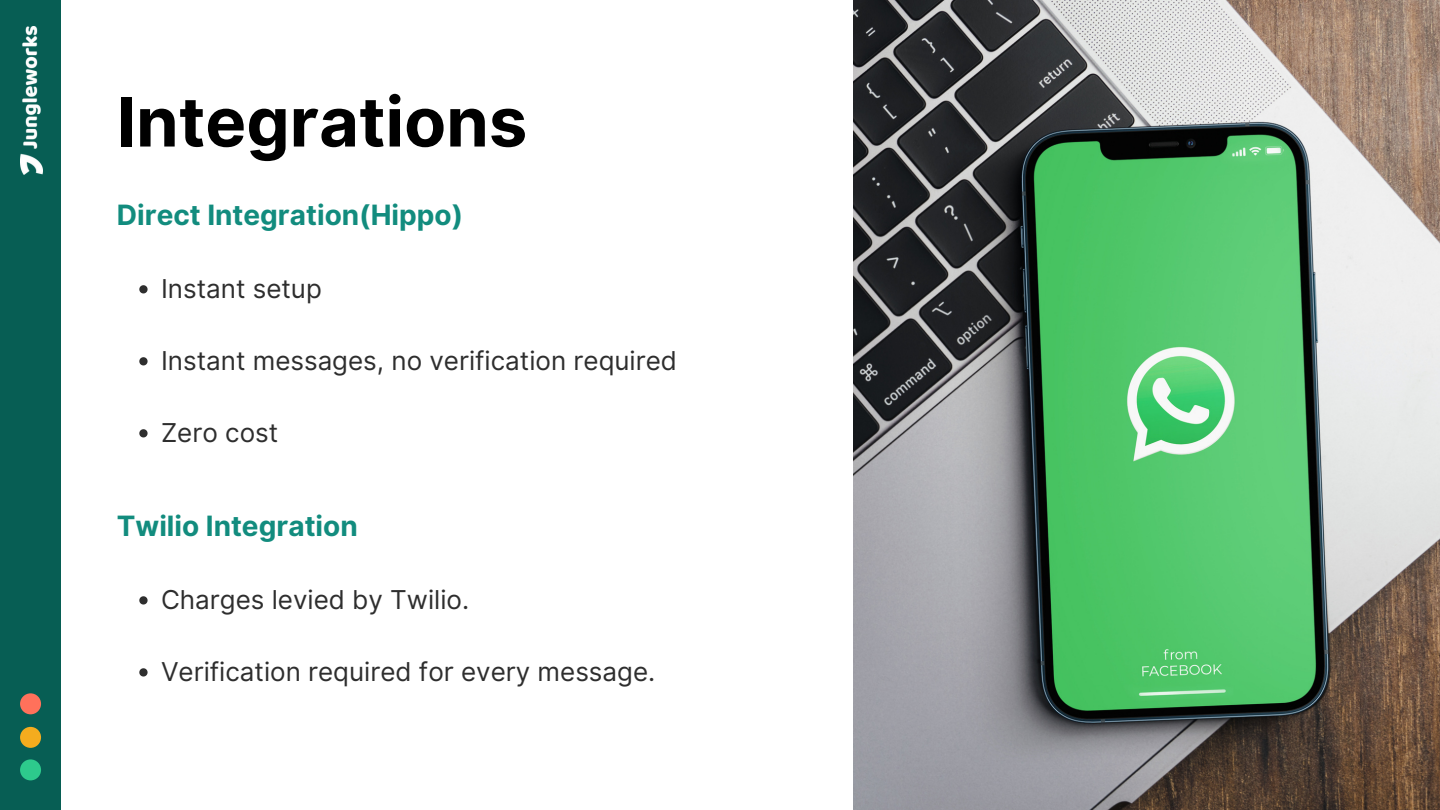
<style>
.page{position:relative;width:1440px;height:810px;background:#fff}
.page>*{position:absolute;margin:0;border:0;box-sizing:border-box;transform-origin:0 0}
.t1{font:700 68.6px "Inter";color:#000}
.t2{font:700 28px "Inter";color:#128c7e}
.t3{font:26px "Inter";color:#2e2e2e}
</style>
<div class="page">
<div style="left:0;top:0;width:61px;height:810px;background:#075e54"></div>
<div style="left:20px;top:759px;width:21px;height:21px;background:#2dca8c;border-radius:50%"></div>
<div style="left:20px;top:727px;width:21px;height:21px;background:#f4ac1e;border-radius:50%"></div>
<div style="left:20px;top:693px;width:21px;height:21px;background:#ff715b;border-radius:50%"></div>
<img style="left:853px;top:0;width:587px;height:810px">
<svg style="left:139px;top:285px;width:9px;height:8px"></svg>
<svg style="left:139px;top:357px;width:9px;height:8px"></svg>
<svg style="left:139px;top:429px;width:9px;height:8px"></svg>
<svg style="left:139px;top:596px;width:9px;height:9px"></svg>
<svg style="left:139px;top:668px;width:9px;height:9px"></svg>
<h1 class="t1" style="left:117px;top:81px;width:412px">Integrations</h1>
<p class="t2" style="left:117px;top:198px;width:348px">Direct Integration(Hippo)</p>
<p class="t3" style="left:161px;top:273px;width:162px">Instant setup</p>
<p class="t3" style="left:161px;top:345px;width:518px">Instant messages, no verification required</p>
<p class="t3" style="left:161px;top:417px;width:119px">Zero cost</p>
<p class="t2" style="left:117px;top:509px;width:242px">Twilio Integration</p>
<p class="t3" style="left:161px;top:584px;width:310px">Charges levied by Twilio.</p>
<p class="t3" style="left:161px;top:656px;width:496px">Verification required for every message.</p>
</div>
